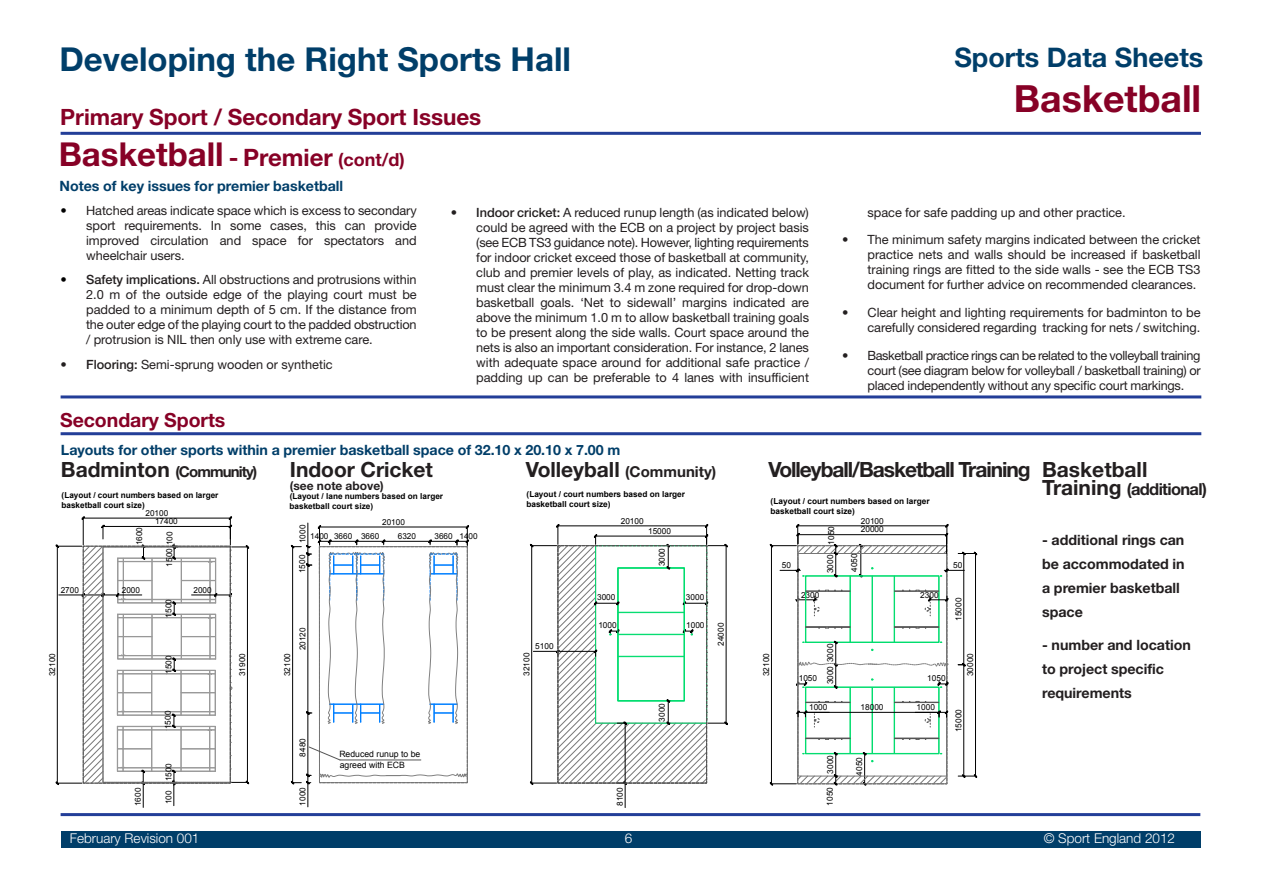
<style>
.page{position:relative;width:1263px;height:893px;background:#fff}
.page>*{position:absolute;margin:0;border:0;box-sizing:border-box;transform-origin:0 0}
.t1{font:700 37.5px "Helvetica Neue LT Std";color:#870126}
.t2{font:700 33px "Helvetica Neue LT Std";color:#003e69}
.t3{font:700 33px "Helvetica Neue LT Std";color:#870126}
.t4{font:700 27px "Helvetica Neue LT Std";color:#003e69}
.t5{font:700 22.5px "Helvetica Neue LT Std";color:#870126}
.t6{font:700 21px "Helvetica Neue LT Std";letter-spacing:-.05em;color:#231f20}
.t7{font:700 21px "Helvetica Neue LT Std";color:#231f20}
.t8{font:700 19.5px "Helvetica Neue LT Std";color:#870126}
.t9{font:700 16.5px "Helvetica Neue LT Std";letter-spacing:-.04em;color:#231f20}
.t10{font:700 15px "Helvetica Neue LT Std";color:#231f20}
.t11{font:700 15px "Helvetica Neue LT Std";letter-spacing:-.06em;color:#231f20}
.t12{font:700 14.25px "Helvetica Neue LT Std";color:#003e69}
.t13{font:700 14.25px/24px "Helvetica Neue LT Std";color:#231f20}
.t14{font:300 13.5px "Helvetica Neue LT Std";color:#fff}
.t15{font:700 12.9px "Arial";color:#000}
.t16{font:12.75px/15px "Helvetica Neue LT Std";color:#231f20;text-align:justify}
.t17{font:700 12px "Helvetica Neue LT Std";color:#231f20}
.t18{font:8.7px/10.5px "Arial";color:#000}
.t19{font:8.25px/14.2px "Arial";color:#000}
.t20{font:700 8.25px/10.1px "Arial";color:#000}
.s1{font-size:24px}
.s2{font-size:18px}
.s3{color:#000}
.s4{font-weight:500;color:#000}
.s5{font-weight:500}
.s6{font-size:21px}
</style>
<div class="page">
<div style="left:62px;top:831px;width:1139px;height:16px;background:#003e69"></div>
<svg style="left:55px;top:516px;width:194px;height:291px"></svg>
<hr style="left:308px;top:523px;width:1px;height:32px;background:#000">
<svg style="left:291px;top:525px;width:178px;height:282px"></svg>
<hr style="left:340px;top:760px;width:81px;height:1px;background:#545454">
<svg style="left:530px;top:524px;width:198px;height:284px"></svg>
<svg style="left:769px;top:524px;width:208px;height:262px"></svg>
<hr style="left:61px;top:132px;width:1140px;height:3px;background:#233e98">
<hr style="left:61px;top:432px;width:1140px;height:3px;background:#233e98">
<hr style="left:61px;top:395px;width:1140px;height:3px;background:#233e98">
<hr style="left:61px;top:813px;width:1139px;height:3px;background:#233e98">
<h2 class="t2" style="left:60px;top:39px;width:513px">Developing the Right Sports Hall</h2>
<h3 class="t4" style="left:954px;top:41px;width:251px">Sports Data Sheets</h3>
<h1 class="t1" style="left:1014px;top:75px;width:189px">Basketball</h1>
<h3 class="t5" style="left:60px;top:103px;width:422px">Primary Sport / Secondary Sport Issues</h3>
<h2 class="t3" style="left:59px;top:134px;width:347px">Basketball <span class="s1">- Premier</span> <span class="s2">(cont/d)</span></h2>
<p class="t12" style="left:60px;top:177px;width:285px">Notes of key issues for premier basketball</p>
<p class="t16" style="left:86px;top:203px;width:332px;text-indent:-26px"><span class="s3">•</span> Hatched areas indicate space which is excess to secondary sport requirements. In some cases, this can provide improved circulation and space for spectators and wheelchair users.</p>
<p class="t16" style="left:86px;top:272px;width:332px;text-indent:-26px"><span class="s4">•</span> <span class="s5">Safety implications.</span> All obstructions and protrusions within 2.0 m of the outside edge of the playing court must be padded to a minimum depth of 5 cm. If the distance from the outer edge of the playing court to the padded obstruction / protrusion is NIL then only use with extreme care.</p>
<p class="t16" style="left:61px;top:357px;width:273px"><span class="s5">• Flooring:</span> Semi-sprung wooden or synthetic</p>
<h3 class="t8" style="left:60px;top:408px;width:167px">Secondary Sports</h3>
<p class="t16" style="left:476px;top:204px;width:334px;text-indent:-26px"><span class="s5">• Indoor cricket:</span> A reduced runup length (as indicated below) could be agreed with the ECB on a project by project basis (see ECB TS3 guidance note). However, lighting requirements for indoor cricket exceed those of basketball at community, club and premier levels of play, as indicated. Netting track must clear the minimum 3.4 m zone required for drop-down basketball goals. ‘Net to sidewall’ margins indicated are above the minimum 1.0 m to allow basketball training goals to be present along the side walls. Court space around the nets is also an important consideration. For instance, 2 lanes with adequate space around for additional safe practice / padding up can be preferable to 4 lanes with insufficient</p>
<p class="t16" style="left:867px;top:204px;width:260px">space for safe padding up and other practice.</p>
<p class="t16" style="left:867px;top:232px;width:335px;text-indent:-26px">• The minimum safety margins indicated between the cricket practice nets and walls should be increased if basketball training rings are fitted to the side walls - see the ECB TS3 document for further advice on recommended clearances.</p>
<p class="t16" style="left:842px;top:305px;width:360px;text-align:right">• Clear height and lighting requirements for badminton to be carefully considered regarding tracking for nets / switching.</p>
<p class="t16" style="left:867px;top:348px;width:335px;text-indent:-26px">• Basketball practice rings can be related to the volleyball training court (see diagram below for volleyball / basketball training) or placed independently without any specific court markings.</p>
<p class="t12" style="left:61px;top:441px;width:561px">Layouts for other sports within a premier basketball space of 32.10 x 20.10 x 7.00 m</p>
<p class="t11" style="left:61px;top:463px;width:198px"><span class="s6">Badminton</span> (Community)</p>
<h3 class="t7" style="left:290px;top:457px;width:145px">Indoor Cricket</h3>
<p class="t17" style="left:290px;top:479px;width:95px">(see note above)</p>
<p class="t10" style="left:526px;top:463px;width:192px"><span class="s6">Volleyball</span> (Community)</p>
<p class="t15" style="left:26px;top:471px;width:68px">Badminton</p>
<p class="t20" style="left:526px;top:490px;width:160px">(Layout / court numbers based on larger basketball court size)</p>
<p class="t20" style="left:62px;top:490px;width:158px">(Layout / court numbers based on larger basketball court size)</p>
<p class="t20" style="left:290px;top:491px;width:155px">(Layout / lane numbers based on larger basketball court size)</p>
<p class="t19" style="left:146px;top:506px;width:24px">20100</p>
<p class="t19" style="left:621px;top:514px;width:24px">20100</p>
<p class="t19" style="left:155px;top:514px;width:24px">17400</p>
<p class="t19" style="left:398px;top:515px;width:20px;text-indent:-16px">20100<br>6320</p>
<p class="t19" style="left:296px;top:543px;width:20px;rotate:-90deg">1000</p>
<p class="t19" style="left:132px;top:545px;width:20px;rotate:-90deg">1600</p>
<p class="t19" style="left:648px;top:524px;width:24px">15000</p>
<p class="t19" style="left:162px;top:566px;width:36px;rotate:-90deg">1500 100</p>
<p class="t19" style="left:162px;top:618px;width:20px;rotate:-90deg">1500</p>
<p class="t19" style="left:310px;top:529px;width:71px">1400 3660 3660</p>
<p class="t19" style="left:434px;top:529px;width:45px">3660 1400</p>
<p class="t19" style="left:655px;top:566px;width:20px;rotate:-90deg">3000</p>
<p class="t19" style="left:295px;top:573px;width:20px;rotate:-90deg">1500</p>
<p class="t19" style="left:61px;top:583px;width:20px">2700</p>
<p class="t19" style="left:122px;top:583px;width:20px">2000</p>
<p class="t19" style="left:193px;top:583px;width:20px">2000</p>
<p class="t19" style="left:597px;top:590px;width:20px">3000</p>
<p class="t19" style="left:686px;top:590px;width:20px">3000</p>
<p class="t19" style="left:45px;top:676px;width:24px;rotate:-90deg">32100</p>
<p class="t19" style="left:162px;top:674px;width:20px;rotate:-90deg">1500</p>
<p class="t19" style="left:235px;top:676px;width:24px;rotate:-90deg">31900</p>
<p class="t19" style="left:280px;top:676px;width:24px;rotate:-90deg">32100</p>
<p class="t19" style="left:296px;top:650px;width:24px;rotate:-90deg">20120</p>
<p class="t19" style="left:535px;top:639px;width:20px">5100</p>
<p class="t19" style="left:519px;top:676px;width:24px;rotate:-90deg">32100</p>
<p class="t19" style="left:598px;top:618px;width:20px">1000</p>
<p class="t19" style="left:686px;top:618px;width:20px">1000</p>
<p class="t19" style="left:714px;top:646px;width:24px;rotate:-90deg">24000</p>
<h3 class="t6" style="left:768px;top:457px;width:264px">Volleyball/Basketball Training</h3>
<p class="t20" style="left:770px;top:496px;width:161px">(Layout / court numbers based on larger basketball court size)</p>
<p class="t19" style="left:861px;top:514px;width:25px">20100</p>
<p class="t19" style="left:824px;top:545px;width:20px;rotate:-90deg">1050</p>
<p class="t19" style="left:861px;top:522px;width:25px">20000</p>
<p class="t19" style="left:759px;top:676px;width:25px;rotate:-90deg">32100</p>
<p class="t19" style="left:847px;top:572px;width:20px;rotate:-90deg">4050</p>
<p class="t19" style="left:823px;top:573px;width:20px;rotate:-90deg">3000</p>
<p class="t19" style="left:782px;top:558px;width:11px">50</p>
<p class="t19" style="left:953px;top:558px;width:11px">50</p>
<p class="t19" style="left:920px;top:588px;width:20px">2300</p>
<p class="t19" style="left:801px;top:588px;width:20px">2300</p>
<p class="t19" style="left:951px;top:621px;width:25px;rotate:-90deg">15000</p>
<p class="t19" style="left:823px;top:662px;width:20px;rotate:-90deg">3000</p>
<p class="t19" style="left:799px;top:671px;width:20px">1050</p>
<p class="t19" style="left:823px;top:684px;width:20px;rotate:-90deg">3000</p>
<p class="t19" style="left:927px;top:671px;width:20px">1050</p>
<p class="t19" style="left:963px;top:676px;width:25px;rotate:-90deg">30000</p>
<h3 class="t7" style="left:1042px;top:457px;width:107px">Basketball</h3>
<p class="t9" style="left:1042px;top:479px;width:166px"><span class="s6">Training</span> (additional)</p>
<p class="t13" style="left:1042px;top:528px;width:144px">- additional rings can be accommodated in a premier basketball space</p>
<p class="t13" style="left:1042px;top:632px;width:150px">- number and location to project specific requirements</p>
<p class="t19" style="left:161px;top:729px;width:20px;rotate:-90deg">1500</p>
<p class="t19" style="left:162px;top:781px;width:20px;rotate:-90deg">1500</p>
<p class="t19" style="left:296px;top:756px;width:20px;rotate:-90deg">8480</p>
<p class="t18" style="left:339px;top:749px;width:83px">Reduced runup to be agreed with ECB</p>
<p class="t19" style="left:655px;top:722px;width:20px;rotate:-90deg">3000</p>
<p class="t19" style="left:809px;top:700px;width:20px">1000</p>
<p class="t19" style="left:917px;top:700px;width:20px">1000</p>
<p class="t19" style="left:860px;top:700px;width:25px">18000</p>
<p class="t19" style="left:823px;top:773px;width:20px;rotate:-90deg">3000</p>
<p class="t19" style="left:852px;top:776px;width:20px;rotate:-90deg">4050</p>
<p class="t19" style="left:951px;top:732px;width:25px;rotate:-90deg">15000</p>
<p class="t19" style="left:131px;top:806px;width:20px;rotate:-90deg">1600</p>
<p class="t19" style="left:162px;top:804px;width:15px;rotate:-90deg">100</p>
<p class="t19" style="left:296px;top:806px;width:20px;rotate:-90deg">1000</p>
<p class="t19" style="left:613px;top:806px;width:20px;rotate:-90deg">8100</p>
<p class="t19" style="left:823px;top:806px;width:20px;rotate:-90deg">1050</p>
<p class="t14" style="left:70px;top:830px;width:131px">February Revision 001</p>
<p class="t14" style="left:625px;top:830px;width:9px">6</p>
<p class="t14" style="left:1044px;top:830px;width:133px">© Sport England 2012</p>
</div>
